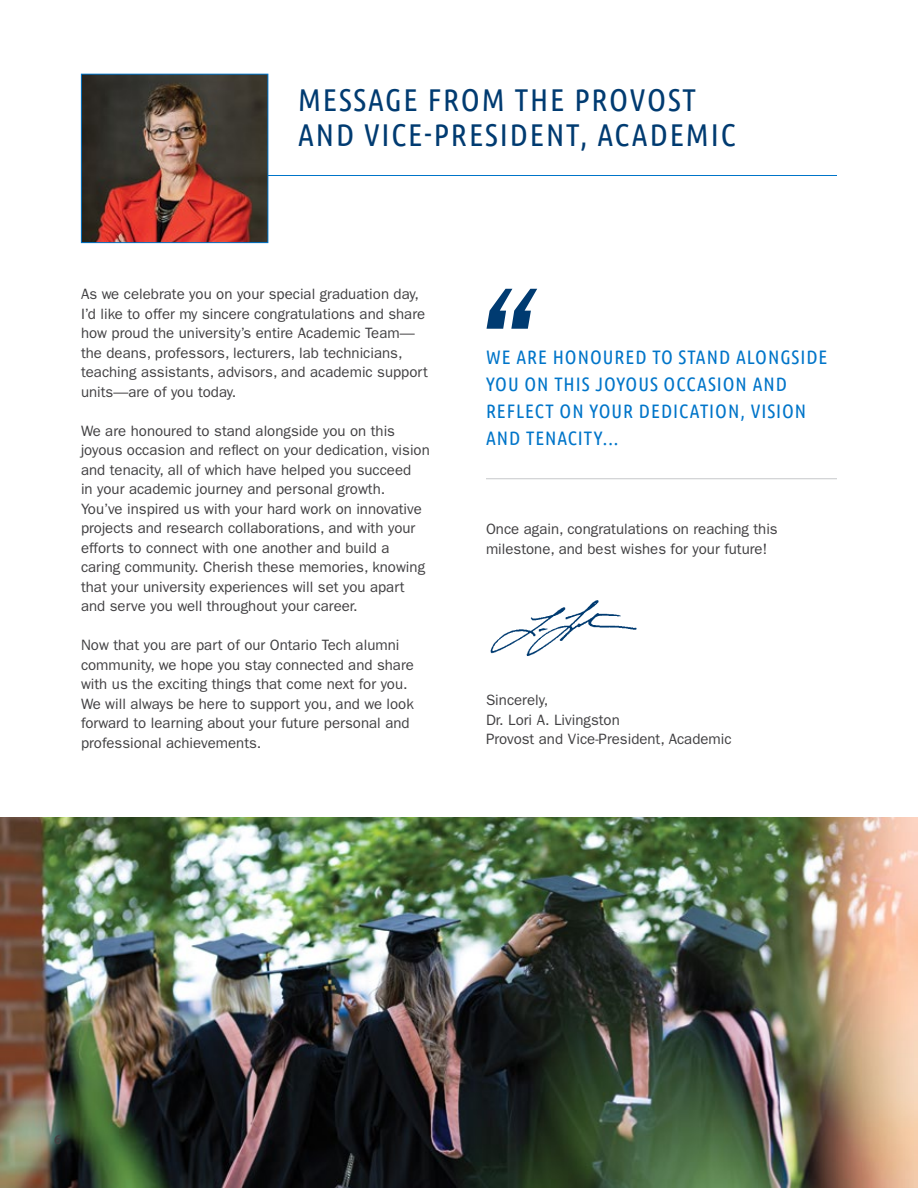
<style>
.page{position:relative;width:918px;height:1188px;background:#fff}
.page>*{position:absolute;margin:0;border:0;box-sizing:border-box;transform-origin:0 0}
.t1{font:31.5px/34.5px "Ubuntu Condensed";letter-spacing:.06em;color:#003b71}
.t2{font:19.5px/27px "Ubuntu Condensed";letter-spacing:.05em;color:#0075c9}
.t3{font:15px/19.5px "ITC Franklin Gothic Std";color:#414042}
.t4{font:700 13.5px "Ubuntu";color:#414042}
</style>
<div class="page">
<hr style="left:81px;top:175px;width:756px;height:1px;background:#0075c9">
<img style="left:490px;top:600px;width:147px;height:56px">
<hr style="left:486px;top:478px;width:351px;height:1px;background:#c7c8ca">
<svg style="left:487px;top:289px;width:50px;height:40px"></svg>
<img style="left:83px;top:76px;width:183px;height:165px">
<div style="left:81px;top:74px;width:187px;height:169px;border:1px solid #0075c9"></div>
<img style="left:0;top:818px;width:918px;height:370px">
<h1 class="t1" style="left:298px;top:82px;width:439px">MESSAGE FROM THE PROVOST<br>AND VICE-PRESIDENT, ACADEMIC</h1>
<p class="t3" style="left:81px;top:284px;width:348px">As we celebrate you on your special graduation day, I’d like to offer my sincere congratulations and share how proud the university’s entire Academic Team— the deans, professors, lecturers, lab technicians, teaching assistants, advisors, and academic support units—are of you today.</p>
<p class="t3" style="left:81px;top:421px;width:350px">We are honoured to stand alongside you on this joyous occasion and reflect on your dedication, vision and tenacity, all of which have helped you succeed<br>in your academic journey and personal growth.<br>You’ve inspired us with your hard work on innovative projects and research collaborations, and with your efforts to connect with one another and build a caring community. Cherish these memories, knowing that your university experiences will set you apart and serve you well throughout your career.</p>
<p class="t3" style="left:81px;top:635px;width:334px">Now that you are part of our Ontario Tech alumni community, we hope you stay connected and share with us the exciting things that come next for you.<br>We will always be here to support you, and we look forward to learning about your future personal and professional achievements.</p>
<h2 class="t2" style="left:486px;top:342px;width:343px">WE ARE HONOURED TO STAND ALONGSIDE<br>YOU ON THIS JOYOUS OCCASION AND<br>REFLECT ON YOUR DEDICATION, VISION<br>AND TENACITY...</h2>
<p class="t3" style="left:486px;top:519px;width:293px">Once again, congratulations on reaching this milestone, and best wishes for your future!</p>
<p class="t3" style="left:486px;top:690px;width:247px">Sincerely,<br>Dr. Lori A. Livingston<br>Provost and Vice-President, Academic</p>
<p class="t4" style="left:54px;top:1131px;width:9px">6</p>
</div>
